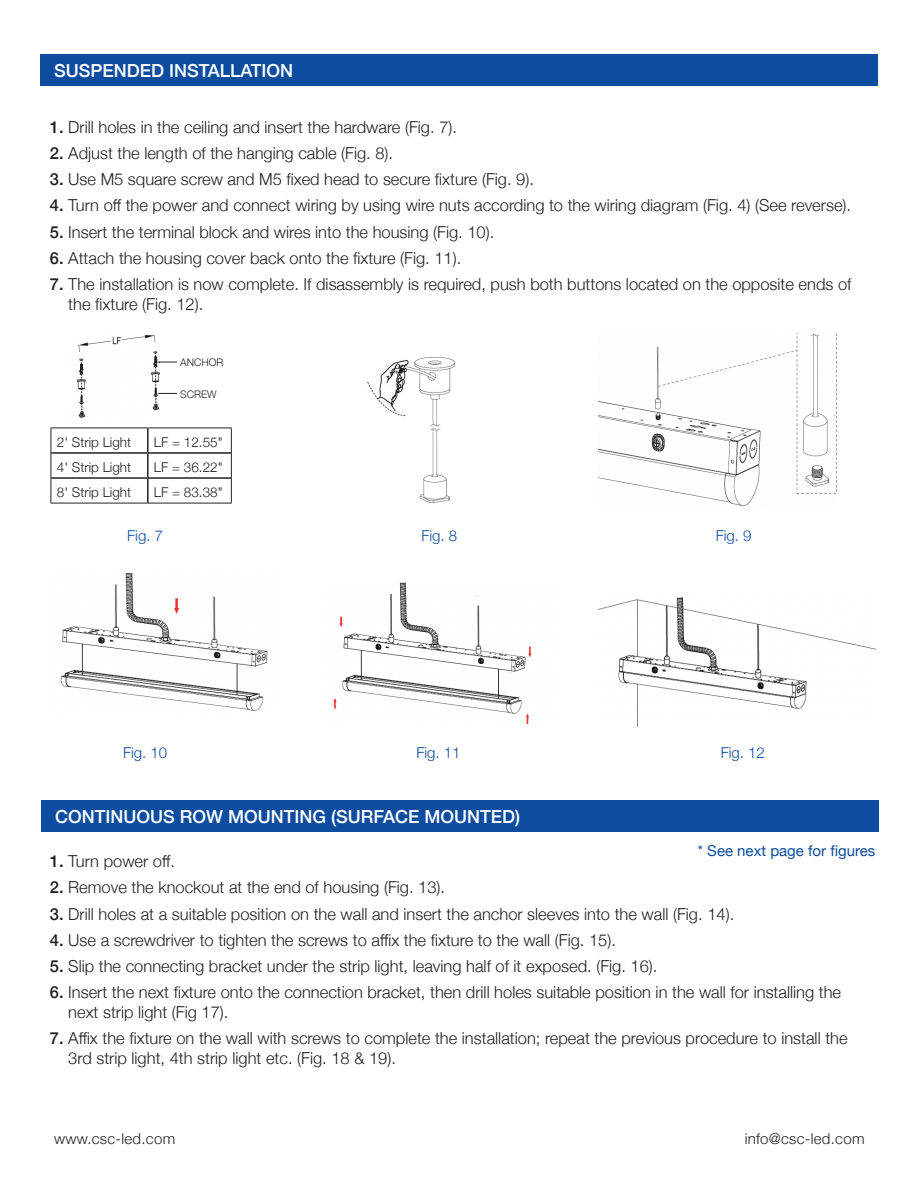
<style>
.page{position:relative;width:918px;height:1188px;background:#fff}
.page>*{position:absolute;margin:0;border:0;box-sizing:border-box;transform-origin:0 0}
.t1{font:500 18px "Helvetica Neue";color:#fff}
.t2{font:300 16.5px/19.5px "Helvetica Neue";color:#231f20}
.t3{font:300 15px "Helvetica Neue";color:#0d4c9f}
.t4{font:300 15px "Helvetica Neue";letter-spacing:.02em;color:#231f20}
.t5{font:15px "Helvetica Neue";color:#0d4d9d}
.t6{font:300 13.5px "Helvetica Neue";color:#231f20}
.t7{font:300 10.5px "Helvetica Neue";color:#231f20}
.s1{font-weight:500}
</style>
<div class="page">
<div style="left:40px;top:54px;width:838px;height:32px;background:#0d4c9f"></div>
<img style="left:76px;top:334px;width:84px;height:84px">
<svg style="left:158px;top:362px;width:19px;height:1px"></svg>
<svg style="left:158px;top:393px;width:19px;height:1px"></svg>
<img style="left:367px;top:356px;width:89px;height:147px">
<img style="left:599px;top:333px;width:238px;height:173px">
<img style="left:60px;top:573px;width:208px;height:138px">
<img style="left:333px;top:582px;width:199px;height:143px">
<img style="left:599px;top:597px;width:278px;height:130px">
<div style="left:41px;top:800px;width:838px;height:32px;background:#0d4c9f"></div>
<hr style="left:147px;top:428px;width:2px;height:24px;background:#231f20">
<hr style="left:51px;top:452px;width:97px;height:2px;background:#231f20">
<hr style="left:148px;top:452px;width:83px;height:2px;background:#231f20">
<hr style="left:147px;top:454px;width:2px;height:23px;background:#231f20">
<hr style="left:51px;top:477px;width:97px;height:2px;background:#231f20">
<hr style="left:148px;top:477px;width:83px;height:2px;background:#231f20">
<hr style="left:147px;top:479px;width:2px;height:24px;background:#231f20">
<hr style="left:51px;top:428px;width:97px;height:1px;background:#231f20">
<hr style="left:148px;top:428px;width:84px;height:1px;background:#231f20">
<svg style="left:51px;top:428px;width:1px;height:75px"></svg>
<svg style="left:231px;top:428px;width:1px;height:75px"></svg>
<hr style="left:51px;top:503px;width:97px;height:1px;background:#231f20">
<hr style="left:148px;top:503px;width:84px;height:1px;background:#231f20">
<p class="t1" style="left:54px;top:56px;width:241px">SUSPENDED INSTALLATION</p>
<p class="t2" style="left:50px;top:116px;width:409px"><span class="s1">1.</span> Drill holes in the ceiling and insert the hardware (Fig. 7).</p>
<p class="t2" style="left:50px;top:142px;width:345px"><span class="s1">2.</span> Adjust the length of the hanging cable (Fig. 8).</p>
<p class="t2" style="left:50px;top:168px;width:486px"><span class="s1">3.</span> Use M5 square screw and M5 fixed head to secure fixture (Fig. 9).</p>
<p class="t2" style="left:50px;top:195px;width:803px"><span class="s1">4.</span> Turn off the power and connect wiring by using wire nuts according to the wiring diagram (Fig. 4) (See reverse).</p>
<p class="t2" style="left:50px;top:221px;width:446px"><span class="s1">5.</span> Insert the terminal block and wires into the housing (Fig. 10).</p>
<p class="t2" style="left:50px;top:247px;width:413px"><span class="s1">6.</span> Attach the housing cover back onto the fixture (Fig. 11).</p>
<p class="t2" style="left:68px;top:273px;width:785px;text-indent:-18px"><span class="s1">7.</span> The installation is now complete. If disassembly is required, push both buttons located on the opposite ends of the fixture (Fig. 12).</p>
<p class="t7" style="left:180px;top:354px;width:45px">ANCHOR</p>
<p class="t7" style="left:180px;top:385px;width:38px">SCREW</p>
<p class="t6" style="left:57px;top:431px;width:76px">2' Strip Light</p>
<p class="t6" style="left:154px;top:431px;width:70px">LF = 12.55"</p>
<p class="t6" style="left:57px;top:456px;width:76px">4' Strip Light</p>
<p class="t6" style="left:154px;top:456px;width:70px">LF = 36.22"</p>
<p class="t6" style="left:57px;top:481px;width:76px">8' Strip Light</p>
<p class="t6" style="left:154px;top:481px;width:70px">LF = 83.38"</p>
<p class="t3" style="left:127px;top:523px;width:37px">Fig. 7</p>
<p class="t3" style="left:421px;top:523px;width:37px">Fig. 8</p>
<p class="t3" style="left:716px;top:523px;width:37px">Fig. 9</p>
<p class="t3" style="left:123px;top:741px;width:46px">Fig. 10</p>
<p class="t3" style="left:416px;top:741px;width:46px">Fig. 11</p>
<p class="t3" style="left:721px;top:741px;width:46px">Fig. 12</p>
<p class="t1" style="left:55px;top:802px;width:467px">CONTINUOUS ROW MOUNTING (SURFACE MOUNTED)</p>
<p class="t2" style="left:50px;top:850px;width:127px"><span class="s1">1.</span> Turn power off.</p>
<p class="t2" style="left:50px;top:877px;width:397px"><span class="s1">2.</span> Remove the knockout at the end of housing (Fig. 13).</p>
<p class="t2" style="left:50px;top:903px;width:686px"><span class="s1">3.</span> Drill holes at a suitable position on the wall and insert the anchor sleeves into the wall (Fig. 14).</p>
<p class="t2" style="left:50px;top:929px;width:568px"><span class="s1">4.</span> Use a screwdriver to tighten the screws to affix the fixture to the wall (Fig. 15).</p>
<p class="t2" style="left:50px;top:955px;width:609px"><span class="s1">5.</span> Slip the connecting bracket under the strip light, leaving half of it exposed. (Fig. 16).</p>
<p class="t2" style="left:68px;top:982px;width:774px;text-indent:-18px"><span class="s1">6.</span> Insert the next fixture onto the connection bracket, then drill holes suitable position in the wall for installing the next strip light (Fig 17).</p>
<p class="t2" style="left:68px;top:1027px;width:781px;text-indent:-18px"><span class="s1">7.</span> Affix the fixture on the wall with screws to complete the installation; repeat the previous procedure to install the<br>3rd strip light, 4th strip light etc. (Fig. 18 &amp; 19).</p>
<p class="t5" style="left:698px;top:840px;width:179px">* See next page for figures</p>
<p class="t4" style="left:54px;top:1127px;width:123px">www.csc-led.com</p>
<p class="t4" style="left:745px;top:1127px;width:121px">info@csc-led.com</p>
</div>
